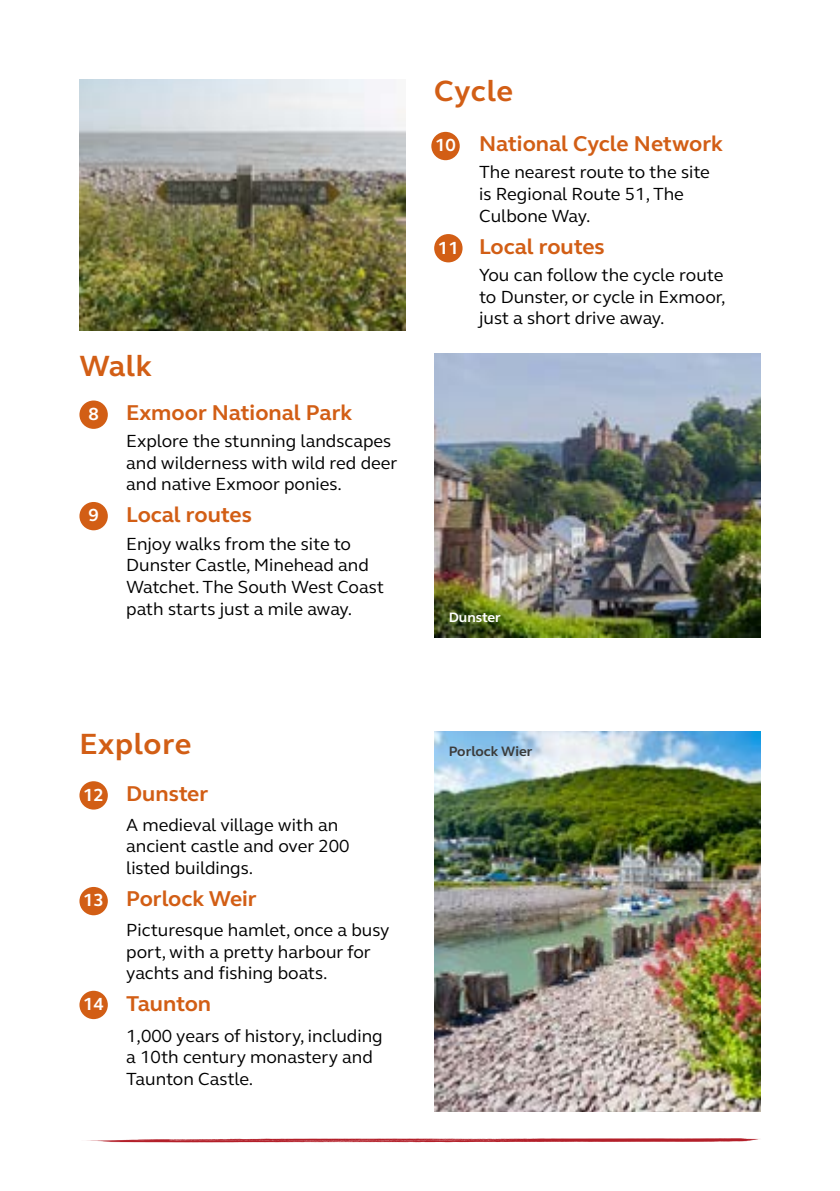
<style>
.page{position:relative;width:840px;height:1191px;background:#fff}
.page>*{position:absolute;margin:0;border:0;box-sizing:border-box;transform-origin:0 0}
.t1{font:700 30px "FS Elliot";letter-spacing:.025em;color:#d25e15}
.t2{font:700 22px "FS Elliot";color:#d25e15}
.t3{font:18px/21.6px "FS Elliot";color:#000}
.t4{font:700 18px "FS Elliot";color:#fff}
.t5{font:700 14px "FS Elliot";color:#3c3c3b}
.t6{font:700 14px "FS Elliot";color:#fff}
</style>
<div class="page">
<img style="left:434px;top:354px;width:326px;height:283px">
<img style="left:434px;top:731px;width:326px;height:380px">
<div style="left:79px;top:887px;width:29px;height:28px;background:#d25e15;border-radius:50%"></div>
<div style="left:79px;top:781px;width:29px;height:28px;background:#d25e15;border-radius:50%"></div>
<div style="left:79px;top:502px;width:29px;height:28px;background:#d25e15;border-radius:50%"></div>
<div style="left:79px;top:400px;width:29px;height:29px;background:#d25e15;border-radius:50%"></div>
<img style="left:79px;top:79px;width:326px;height:252px">
<div style="left:434px;top:234px;width:28px;height:28px;background:#d25e15;border-radius:50%"></div>
<div style="left:431px;top:132px;width:28px;height:28px;background:#d25e15;border-radius:50%"></div>
<div style="left:79px;top:990px;width:29px;height:29px;background:#d25e15;border-radius:50%"></div>
<svg style="left:86px;top:1138px;width:674px;height:5px"></svg>
<h1 class="t1" style="left:79px;top:346px;width:74px">Walk</h1>
<p class="t2" style="left:126px;top:398px;width:227px">Exmoor National Park</p>
<p class="t3" style="left:126px;top:430px;width:273px">Explore the stunning landscapes and wilderness with wild red deer and native Exmoor ponies.</p>
<p class="t2" style="left:126px;top:500px;width:127px">Local routes</p>
<p class="t3" style="left:126px;top:532px;width:259px">Enjoy walks from the site to<br>Dunster Castle, Minehead and<br>Watchet. The South West Coast path starts just a mile away.</p>
<p class="t4" style="left:88px;top:402px;width:12px">8</p>
<p class="t4" style="left:88px;top:503px;width:12px">9</p>
<h1 class="t1" style="left:434px;top:71px;width:80px">Cycle</h1>
<p class="t4" style="left:435px;top:133px;width:22px">10</p>
<p class="t4" style="left:437px;top:235px;width:22px">11</p>
<p class="t2" style="left:479px;top:129px;width:245px">National Cycle Network</p>
<p class="t3" style="left:479px;top:161px;width:232px">The nearest route to the site is Regional Route 51, The<br>Culbone Way.</p>
<p class="t2" style="left:479px;top:232px;width:127px">Local routes</p>
<p class="t3" style="left:479px;top:264px;width:248px;text-align:justify">You can follow the cycle route to Dunster, or cycle in Exmoor, just a short drive away.</p>
<p class="t6" style="left:448px;top:607px;width:54px">Dunster</p>
<h1 class="t1" style="left:79px;top:724px;width:113px">Explore</h1>
<p class="t4" style="left:83px;top:782px;width:22px">12</p>
<p class="t4" style="left:83px;top:888px;width:22px">13</p>
<p class="t4" style="left:83px;top:992px;width:22px">14</p>
<p class="t2" style="left:126px;top:778px;width:83px">Dunster</p>
<p class="t3" style="left:126px;top:813px;width:225px">A medieval village with an ancient castle and over 200 listed buildings.</p>
<p class="t2" style="left:126px;top:883px;width:132px">Porlock Weir</p>
<p class="t3" style="left:126px;top:918px;width:265px">Picturesque hamlet, once a busy port, with a pretty harbour for yachts and fishing boats.</p>
<p class="t2" style="left:126px;top:989px;width:86px">Taunton</p>
<p class="t3" style="left:126px;top:1024px;width:258px">1,000 years of history, including a 10th century monastery and<br>Taunton Castle.</p>
<p class="t5" style="left:448px;top:742px;width:85px">Porlock Wier</p>
</div>
